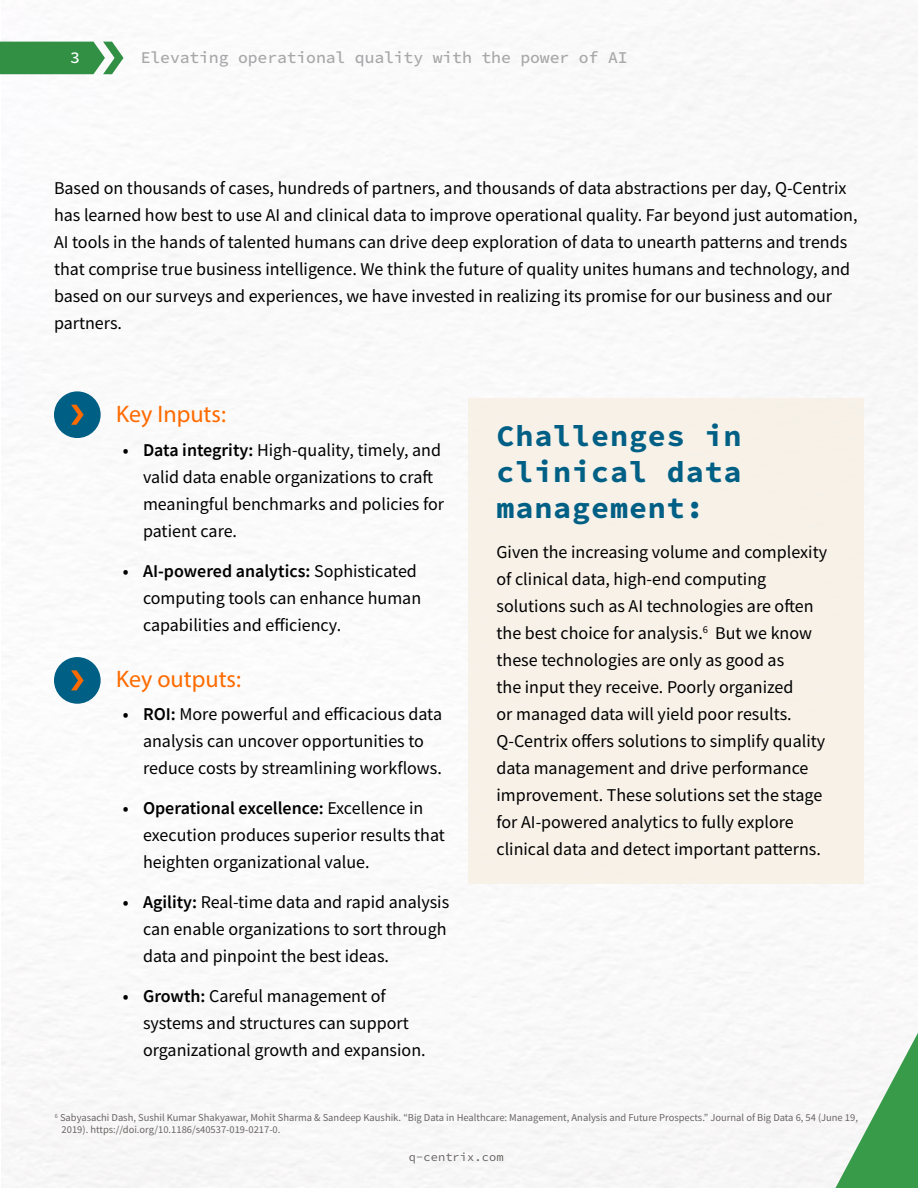
<style>
.page{position:relative;width:918px;height:1188px;background:#fff}
.page>*{position:absolute;margin:0;border:0;box-sizing:border-box;transform-origin:0 0}
.t1{font:30px/36px "Source Code Variable";letter-spacing:.03em;color:#005f85;text-align:justify}
.t2{font:24px "Myriad Pro";color:#ff6b00}
.t3{font:18px/27px "Source Sans Pro";color:#000}
.t4{font:16.5px "Source Code Variable";letter-spacing:-.01em;color:#a8a8aa}
.t5{font:16.5px "Source Code Variable";color:#fff}
.t6{font:12px "Source Code Variable";letter-spacing:.01em;color:#696464}
.t7{font:10.5px/12px "Source Sans Pro";color:#696464}
.s1{font-weight:600}
</style>
<div class="page">
<svg style="left:0;top:42px;width:124px;height:32px;background:#4b9d5b"></svg>
<div style="left:468px;top:398px;width:395px;height:485px;background:#f7f1e8"></div>
<div style="left:54px;top:391px;width:47px;height:47px;background:#005f85;border-radius:50%"></div>
<svg style="left:71px;top:405px;width:13px;height:20px"></svg>
<div style="left:54px;top:657px;width:47px;height:47px;background:#005f85;border-radius:50%"></div>
<svg style="left:71px;top:670px;width:13px;height:20px"></svg>
<svg style="left:835px;top:1033px;width:83px;height:155px"></svg>
<p class="t5" style="left:70px;top:45px;width:11px">3</p>
<p class="t4" style="left:141px;top:45px;width:488px">Elevating operational quality with the power of AI</p>
<p class="t3" style="left:54px;top:175px;width:805px">Based on thousands of cases, hundreds of partners, and thousands of data abstractions per day, Q-Centrix has learned how best to use AI and clinical data to improve operational quality. Far beyond just automation, AI tools in the hands of talented humans can drive deep exploration of data to unearth patterns and trends that comprise true business intelligence. We think the future of quality unites humans and technology, and based on our surveys and experiences, we have invested in realizing its promise for our business and our partners.</p>
<h2 class="t2" style="left:116px;top:400px;width:112px">Key Inputs:</h2>
<p class="t3" style="left:143px;top:437px;width:303px;text-indent:-20px"><span class="s1">• Data integrity:</span> High-quality, timely, and valid data enable organizations to craft meaningful benchmarks and policies for patient care.</p>
<p class="t3" style="left:143px;top:557px;width:280px;text-indent:-20px"><span class="s1">• AI-powered analytics:</span> Sophisticated computing tools can enhance human capabilities and efficiency.</p>
<h2 class="t2" style="left:116px;top:664px;width:127px">Key outputs:</h2>
<p class="t3" style="left:143px;top:701px;width:301px;text-indent:-20px"><span class="s1">• ROI:</span> More powerful and efficacious data analysis can uncover opportunities to reduce costs by streamlining workflows.</p>
<p class="t3" style="left:143px;top:795px;width:303px;text-indent:-20px"><span class="s1">• Operational excellence:</span> Excellence in execution produces superior results that heighten organizational value.</p>
<p class="t3" style="left:143px;top:888px;width:308px;text-indent:-20px"><span class="s1">• Agility:</span> Real-time data and rapid analysis can enable organizations to sort through data and pinpoint the best ideas.</p>
<p class="t3" style="left:143px;top:982px;width:284px;text-indent:-20px"><span class="s1">• Growth:</span> Careful management of systems and structures can support organizational growth and expansion.</p>
<h1 class="t1" style="left:496px;top:419px;width:247px">Challenges in clinical data management:</h1>
<p class="t3" style="left:496px;top:539px;width:332px">Given the increasing volume and complexity of clinical data, high-end computing solutions such as AI technologies are often the best choice for analysis.<sup>6</sup> But we know these technologies are only as good as<br>the input they receive. Poorly organized<br>or managed data will yield poor results.<br>Q-Centrix offers solutions to simplify quality data management and drive performance improvement. These solutions set the stage for AI-powered analytics to fully explore clinical data and detect important patterns.</p>
<p class="t7" style="left:62px;top:1112px;width:798px;text-indent:-7px"><sup>6</sup> Sabyasachi Dash, Sushil Kumar Shakyawar, Mohit Sharma &amp; Sandeep Kaushik. “Big Data in Healthcare: Management, Analysis and Future Prospects.” Journal of Big Data 6, 54 (June 19,<br>2019). https://doi.org/10.1186/s40537-019-0217-0.</p>
<p class="t6" style="left:409px;top:1149px;width:97px">q-centrix.com</p>
</div>
